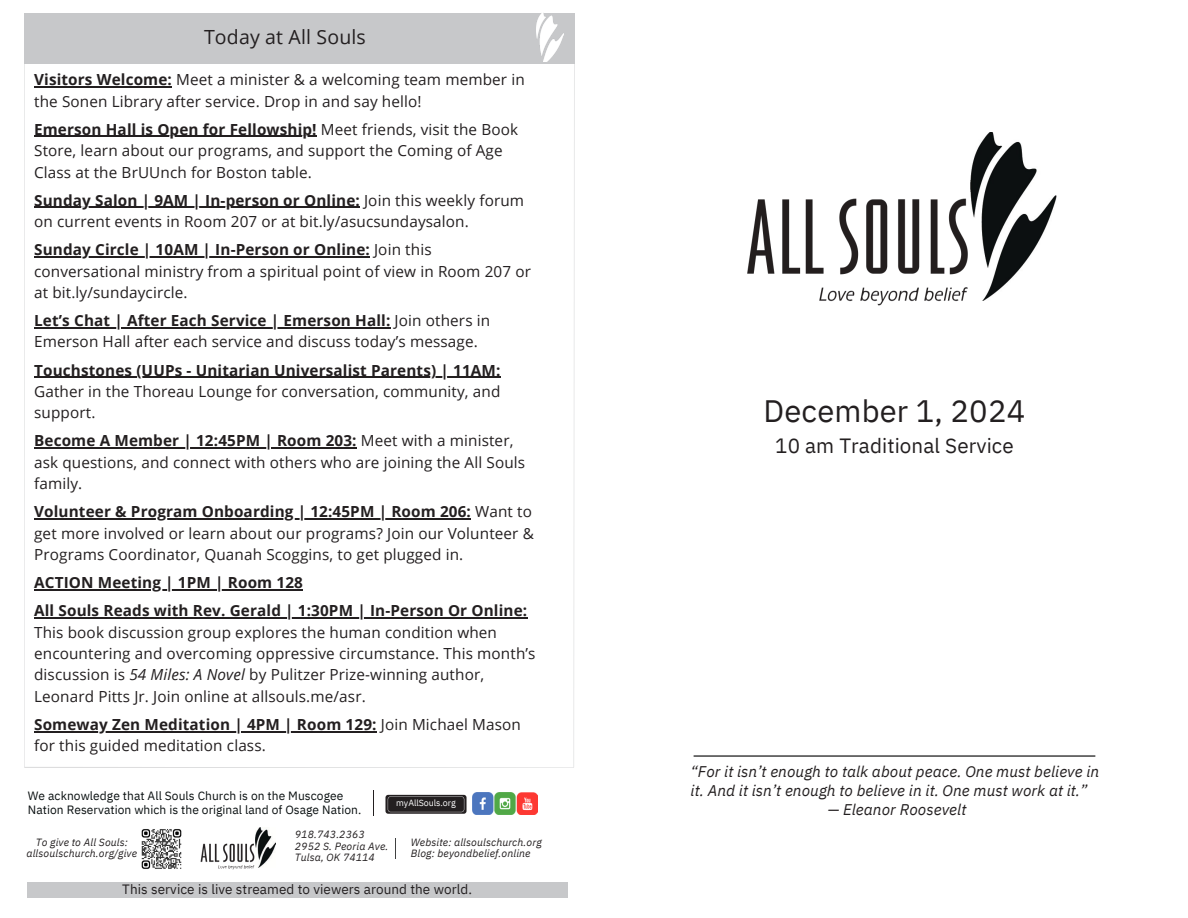
<style>
.page{position:relative;width:1188px;height:918px;background:#fff}
.page>*{position:absolute;margin:0;border:0;box-sizing:border-box;transform-origin:0 0}
.t1{font:30.9px "IBM Plex Sans";letter-spacing:.005em;color:#231f20}
.t2{font:20.7px "IBM Plex Sans";letter-spacing:.005em;color:#231f20}
.t3{font:19.5px "Open Sans";letter-spacing:.01em;color:#231f20}
.t4{font:italic 15.45px/19.2px "IBM Plex Sans";letter-spacing:.005em;color:#231f20}
.t5{font:15.3px/21.3px "Open Sans";letter-spacing:.01em;color:#231f20}
.t6{font:700 15.3px "Open Sans";letter-spacing:.01em;color:#231f20}
.t7{font:13.5px "IBM Plex Sans";letter-spacing:.005em;color:#231f20}
.t8{font:12px/14.7px "IBM Plex Sans";letter-spacing:.005em;color:#090f10}
.t9{font:italic 10.5px/11.2px "IBM Plex Sans";letter-spacing:.01em;color:#231f20}
.t10{font:9px "IBM Plex Sans";letter-spacing:-.005em;color:#fff}
.s1{font-weight:700}
.s2{font-style:italic}
</style>
<div class="page">
<img style="left:971px;top:132px;width:85px;height:169px">
<svg style="left:24px;top:14px;width:550px;height:753px"></svg>
<div style="left:25px;top:14px;width:549px;height:49px;background:#c7c8ca"></div>
<img style="left:747px;top:189px;width:230px;height:117px">
<div style="left:27px;top:882px;width:540px;height:16px;background:#c7c8ca"></div>
<svg style="left:385px;top:795px;width:82px;height:19px"></svg>
<svg style="left:388px;top:796px;width:76px;height:16px"></svg>
<img style="left:537px;top:13px;width:27px;height:48px">
<img style="left:472px;top:793px;width:66px;height:21px">
<svg style="left:373px;top:790px;width:1px;height:26px"></svg>
<img style="left:255px;top:828px;width:20px;height:38px">
<img style="left:200px;top:836px;width:61px;height:34px">
<img style="left:141px;top:829px;width:41px;height:40px">
<hr style="left:34px;top:86px;width:138px;height:2px;background:#231f20">
<hr style="left:34px;top:136px;width:283px;height:1px;background:#231f20">
<hr style="left:34px;top:207px;width:326px;height:1px;background:#231f20">
<hr style="left:34px;top:256px;width:336px;height:1px;background:#231f20">
<hr style="left:34px;top:327px;width:357px;height:1px;background:#231f20">
<hr style="left:34px;top:377px;width:467px;height:1px;background:#231f20">
<hr style="left:34px;top:448px;width:323px;height:1px;background:#231f20">
<hr style="left:34px;top:518px;width:437px;height:2px;background:#231f20">
<hr style="left:34px;top:589px;width:269px;height:1px;background:#231f20">
<hr style="left:34px;top:617px;width:493px;height:2px;background:#231f20">
<hr style="left:34px;top:731px;width:343px;height:1px;background:#231f20">
<hr style="left:694px;top:755px;width:401px;height:2px;background:#000">
<p class="t3" style="left:204px;top:23px;width:163px">Today at All Souls</p>
<h3 class="t5" style="left:34px;top:69px;width:492px"><span class="s1">Visitors Welcome:</span> Meet a minister &amp; a welcoming team member in the Sonen Library after service. Drop in and say hello!</h3>
<h3 class="t5" style="left:34px;top:118px;width:486px"><span class="s1">Emerson Hall is Open for Fellowship!</span> Meet friends, visit the Book<br>Store, learn about our programs, and support the Coming of Age<br>Class at the BrUUnch for Boston table.</h3>
<h2 class="t5" style="left:34px;top:189px;width:492px"><span class="s1">Sunday Salon | 9AM | In-person or Online:</span> Join this weekly forum on current events in Room 207 or at bit.ly/asucsundaysalon.</h2>
<h3 class="t5" style="left:34px;top:239px;width:498px"><span class="s1">Sunday Circle | 10AM | In-Person or Online:</span> Join this conversational ministry from a spiritual point of view in Room 207 or at bit.ly/sundaycircle.</h3>
<h3 class="t5" style="left:34px;top:309px;width:458px"><span class="s1">Let’s Chat | After Each Service | Emerson Hall:</span> Join others in<br>Emerson Hall after each service and discuss today’s message.</h3>
<h5 class="t5" style="left:34px;top:359px;width:468px;text-align:justify"><span class="s1">Touchstones (UUPs - Unitarian Universalist Parents) | 11AM:<br></span>Gather in the Thoreau Lounge for conversation, community, and support.</h5>
<p class="t5" style="left:34px;top:430px;width:493px"><span class="s1">Become A Member | 12:45PM | Room 203:</span> Meet with a minister, ask questions, and connect with others who are joining the All Souls family.</p>
<p class="t5" style="left:34px;top:501px;width:501px"><span class="s1">Volunteer &amp; Program Onboarding | 12:45PM | Room 206:</span> Want to get more involved or learn about our programs? Join our Volunteer &amp;<br>Programs Coordinator, Quanah Scoggins, to get plugged in.</p>
<h6 class="t6" style="left:34px;top:572px;width:270px">ACTION Meeting | 1PM | Room 128</h6>
<p class="t5" style="left:34px;top:600px;width:503px"><span class="s1">All Souls Reads with Rev. Gerald | 1:30PM | In-Person Or Online:<br></span>This book discussion group explores the human condition when encountering and overcoming oppressive circumstance. This month’s discussion is <span class="s2">54 Miles: A Novel</span> by Pulitzer Prize-winning author, Leonard Pitts Jr. Join online at allsouls.me/asr.</p>
<p class="t5" style="left:34px;top:713px;width:488px"><span class="s1">Someway Zen Meditation | 4PM | Room 129:</span> Join Michael Mason for this guided meditation class.</p>
<p class="t8" style="left:28px;top:788px;width:335px">We acknowledge that All Souls Church is on the Muscogee<br>Nation Reservation which is the original land of Osage Nation.</p>
<p class="t9" style="left:27px;top:836px;width:112px;text-align:center">To give to All Souls: allsoulschurch.org/give</p>
<h1 class="t9" style="left:295px;top:829px;width:95px">918.743.2363<br>2952 S. Peoria Ave.<br>Tulsa, OK 74114</h1>
<h3 class="t9" style="left:411px;top:836px;width:132px">Website: allsoulschurch.org<br>Blog: beyondbelief.online</h3>
<h4 class="t10" style="left:396px;top:797px;width:61px">myAllSouls.org</h4>
<h6 class="t7" style="left:122px;top:880px;width:351px">This service is live streamed to viewers around the world.</h6>
<h3 class="t1" style="left:764px;top:391px;width:263px">December 1, 2024</h3>
<h3 class="t2" style="left:775px;top:432px;width:240px">10 am Traditional Service</h3>
<h6 class="t4" style="left:691px;top:762px;width:410px">“For it isn’t enough to talk about peace. One must believe in it. And it isn’t enough to believe in it. One must work at it.”</h6>
<h6 class="t4" style="left:828px;top:800px;width:140px">— Eleanor Roosevelt</h6>
</div>
